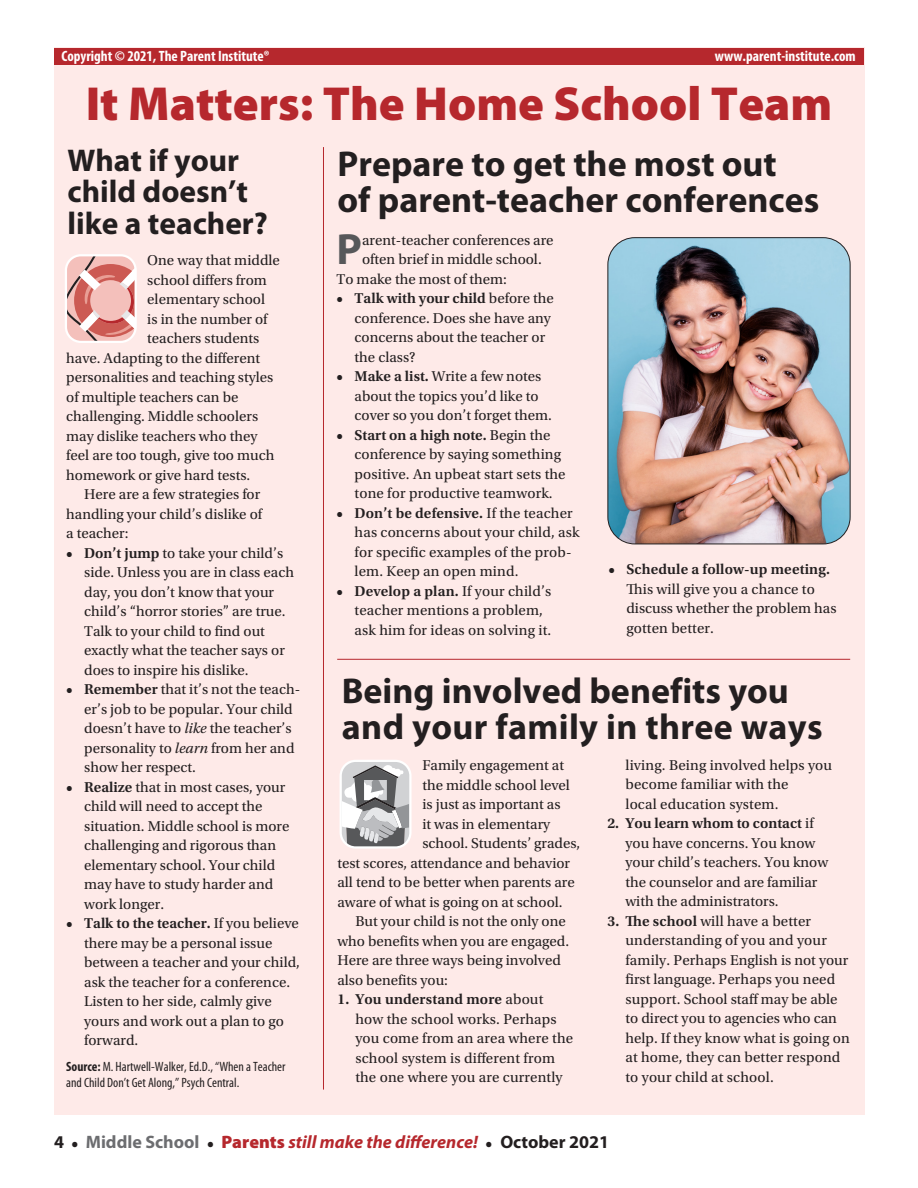
<style>
.page{position:relative;width:918px;height:1188px;background:#fff}
.page>*{position:absolute;margin:0;border:0;box-sizing:border-box;transform-origin:0 0}
.t1{font:900 48px "Myriad Pro";color:#b6282d}
.t2{font:700 43.95px "Myriad Pro";color:#57585a}
.t3{font:700 36px/36px "Myriad Pro";color:#231f20}
.t4{font:700 31.5px/31.5px "Myriad Pro";color:#231f20}
.t5{font:italic 700 18px "Myriad Pro";color:#b6282d}
.t6{font:15px/19.5px "Utopia Std";color:#231f20}
.t7{font:700 condensed 15px "Myriad Pro";color:#fff}
.t8{font:600 15px "Utopia Std";letter-spacing:.01em;color:#231f20}
.t9{font:condensed 13.5px/16.5px "Myriad Pro";color:#231f20}
.s1{font-weight:600}
.s2{font-style:italic}
.s3{font-weight:700}
.s4{font-style:normal;color:#231f20}
.s5{font-family:"Utopia Std";font-style:normal;font-size:15px;color:#231f20}
.s6{font-style:normal;color:#6c6d70}
.s7{font-weight:900;font-style:normal}
</style>
<div class="page">
<div style="left:54px;top:48px;width:810px;height:1067px;background:#feeae8"></div>
<hr style="left:337px;top:659px;width:513px;height:1px;background:#b6282d">
<hr style="left:323px;top:147px;width:1px;height:943px;background:#b6282d">
<svg style="left:65px;top:254px;width:72px;height:89px;background:#e5aca8"></svg>
<svg style="left:340px;top:760px;width:72px;height:89px;background:#b6b5b7"></svg>
<div style="left:54px;top:49px;width:810px;height:16px;background:#b6282d"></div>
<img style="left:608px;top:238px;width:242px;height:306px">
<div style="left:608px;top:237px;width:242px;height:307px;border:1px solid #231f20;border-radius:27px"></div>
<p class="t7" style="left:62px;top:46px;width:210px">Copyright © 2021, The Parent Institute®</p>
<p class="t7" style="left:715px;top:46px;width:142px">www.parent-institute.com</p>
<h1 class="t1" style="left:86px;top:72px;width:748px">It Matters: The Home School Team</h1>
<h3 class="t3" style="left:337px;top:144px;width:484px">Prepare to get the most out<br>of parent-teacher conferences</h3>
<h2 class="t2" style="left:337px;top:221px;width:27px">P</h2>
<p class="t6" style="left:362px;top:230px;width:193px">arent-teacher conferences are</p>
<h3 class="t4" style="left:68px;top:143px;width:202px">What if your child doesn’t like a teacher?</h3>
<p class="t6" style="left:362px;top:250px;width:181px">often brief in middle school.</p>
<p class="t6" style="left:337px;top:269px;width:172px">To make the most of them:</p>
<p class="t6" style="left:355px;top:289px;width:201px;text-indent:-18px"><span class="s1">• Talk with your child</span> before the conference. Does she have any concerns about the teacher or the class?</p>
<p class="t6" style="left:355px;top:367px;width:199px;text-indent:-18px"><span class="s1">• Make a list.</span> Write a few notes about the topics you’d like to cover so you don’t forget them.</p>
<p class="t6" style="left:355px;top:425px;width:213px;text-indent:-18px"><span class="s1">• Start on a high note.</span> Begin the conference by saying something positive. An upbeat start sets the tone for productive teamwork.</p>
<p class="t6" style="left:355px;top:503px;width:227px;text-indent:-18px"><span class="s1">• Don’t be defensive.</span> If the teacher has concerns about your child, ask for specific examples of the prob&shy;lem. Keep an open mind.</p>
<p class="t6" style="left:355px;top:581px;width:198px;text-indent:-18px"><span class="s1">• Develop a plan.</span> If your child’s teacher mentions a problem, ask him for ideas on solving it.</p>
<p class="t6" style="left:147px;top:251px;width:134px">One way that middle</p>
<p class="t6" style="left:147px;top:271px;width:121px">school differs from</p>
<p class="t6" style="left:147px;top:290px;width:119px">elementary school</p>
<p class="t6" style="left:147px;top:310px;width:122px">is in the number of</p>
<p class="t6" style="left:147px;top:329px;width:114px">teachers students</p>
<p class="t6" style="left:66px;top:349px;width:195px">have. Adapting to the different</p>
<p class="t6" style="left:66px;top:368px;width:209px">personalities and teaching styles</p>
<p class="t6" style="left:66px;top:388px;width:174px">of multiple teachers can be</p>
<p class="t6" style="left:66px;top:407px;width:193px">challenging. Middle schoolers</p>
<p class="t6" style="left:66px;top:427px;width:193px">may dislike teachers who they</p>
<p class="t6" style="left:66px;top:446px;width:210px">feel are too tough, give too much</p>
<p class="t6" style="left:66px;top:466px;width:186px">homework or give hard tests.</p>
<p class="t6" style="left:84px;top:485px;width:178px">Here are a few strategies for</p>
<p class="t6" style="left:66px;top:505px;width:197px">handling your child’s dislike of</p>
<p class="t6" style="left:66px;top:524px;width:64px">a teacher:</p>
<p class="t6" style="left:84px;top:544px;width:211px;text-indent:-18px"><span class="s1">• Don’t jump</span> to take your child’s side. Unless you are in class each day, you don’t know that your child’s “horror stories” are true.<br>Talk to your child to find out exactly what the teacher says or does to inspire his dislike.</p>
<p class="t6" style="left:84px;top:680px;width:218px;text-indent:-18px"><span class="s1">• Remember</span> that it’s not the teach&shy;er’s job to be popular. Your child doesn’t have to <span class="s2">like</span> the teacher’s personality to <span class="s2">learn</span> from her and show her respect.</p>
<p class="t6" style="left:84px;top:778px;width:207px;text-indent:-18px"><span class="s1">• Realize</span> that in most cases, your child will need to accept the situation. Middle school is more challenging and rigorous than elementary school. Your child may have to study harder and work longer.</p>
<p class="t6" style="left:84px;top:914px;width:217px;text-indent:-18px"><span class="s1">• Talk to the teacher.</span> If you believe there may be a personal issue between a teacher and your child, ask the teacher for a conference.<br>Listen to her side, calmly give yours and work out a plan to go forward.</p>
<p class="t9" style="left:66px;top:1058px;width:221px"><span class="s3">Source:</span> M. Hartwell-Walker, Ed.D., “When a Teacher and Child Don’t Get Along,” Psych Central.</p>
<p class="t8" style="left:608px;top:561px;width:223px">• Schedule a follow-up meeting.</p>
<p class="t6" style="left:626px;top:579px;width:212px">This will give you a chance to discuss whether the problem has gotten better.</p>
<h3 class="t3" style="left:342px;top:672px;width:482px">Being involved benefits you and your family in three ways</h3>
<p class="t6" style="left:422px;top:756px;width:143px">Family engagement at</p>
<p class="t6" style="left:422px;top:775px;width:149px">the middle school level</p>
<p class="t6" style="left:422px;top:795px;width:140px">is just as important as</p>
<p class="t6" style="left:422px;top:814px;width:129px">it was in elementary</p>
<p class="t6" style="left:422px;top:834px;width:159px">school. Students’ grades,</p>
<p class="t6" style="left:337px;top:853px;width:234px">test scores, attendance and behavior</p>
<p class="t6" style="left:337px;top:873px;width:239px">all tend to be better when parents are</p>
<p class="t6" style="left:337px;top:892px;width:227px">aware of what is going on at school.</p>
<p class="t6" style="left:355px;top:912px;width:212px">But your child is not the only one</p>
<p class="t6" style="left:337px;top:931px;width:233px">who benefits when you are engaged.</p>
<p class="t6" style="left:337px;top:951px;width:225px">Here are three ways being involved</p>
<p class="t6" style="left:337px;top:970px;width:112px">also benefits you:</p>
<p class="t6" style="left:355px;top:990px;width:219px;text-indent:-18px"><span class="s1">1. You understand more</span> about how the school works. Perhaps you come from an area where the school system is different from the one where you are currently</p>
<p class="t6" style="left:625px;top:755px;width:208px">living. Being involved helps you become familiar with the<br>local education system.</p>
<p class="t6" style="left:626px;top:814px;width:204px;text-indent:-18px"><span class="s1">2. You learn whom to contact</span> if you have concerns. You know your child’s teachers. You know the counselor and are familiar with the administrators.</p>
<p class="t6" style="left:626px;top:911px;width:226px;text-indent:-18px"><span class="s1">3. The school</span> will have a better understanding of you and your family. Perhaps English is not your first language. Perhaps you need support. School staff may be able to direct you to agencies who can help. If they know what is going on at home, they can better respond to your child at school.</p>
<p class="t5" style="left:54px;top:1130px;width:557px"><span class="s4">4</span> <span class="s5">•</span> <span class="s6">Middle School</span> <span class="s5">•</span> <span class="s7">Parents</span> still make the difference! <span class="s5">•</span> <span class="s4">October 2021</span></p>
</div>
